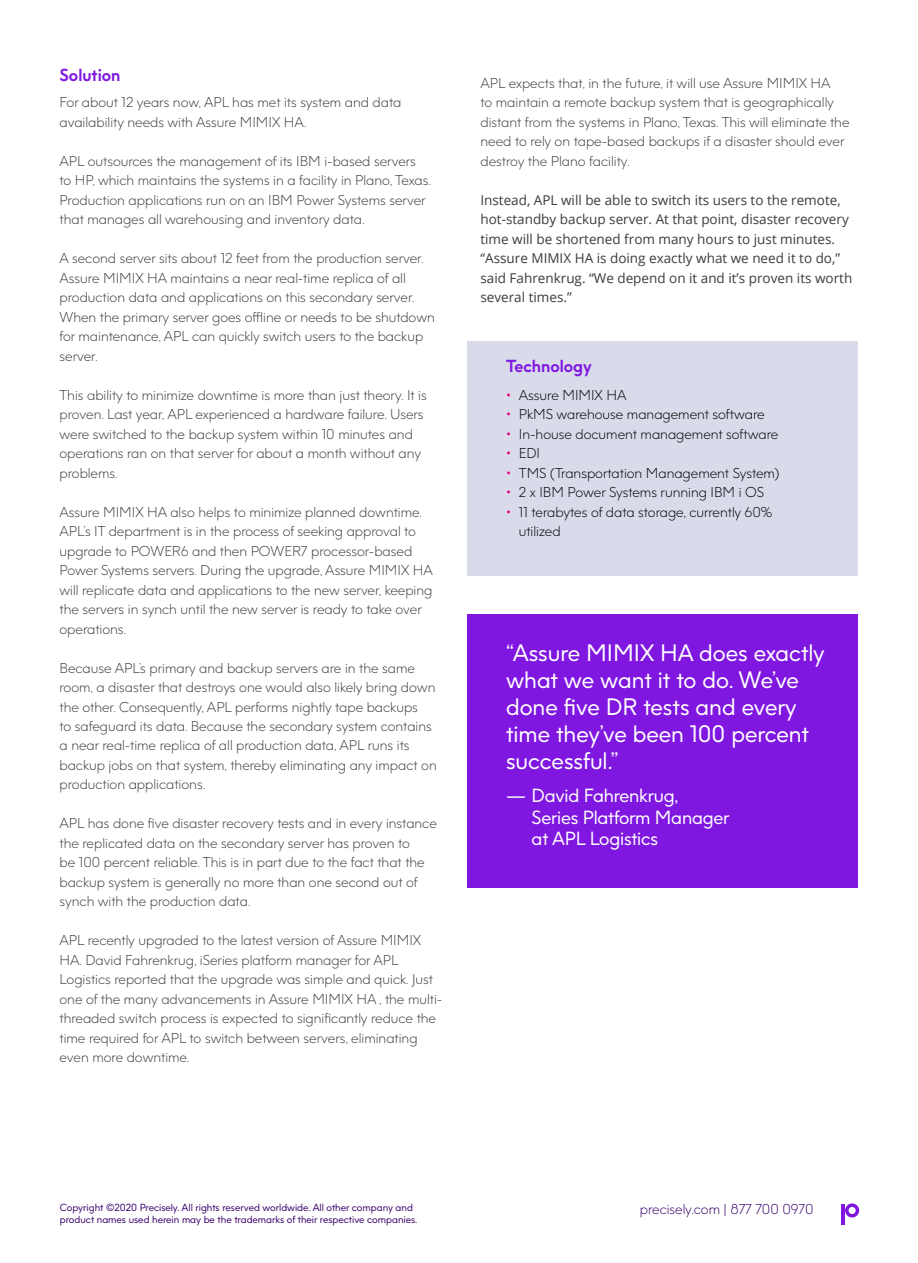
<style>
.page{position:relative;width:918px;height:1263px;background:#fff}
.page>*{position:absolute;margin:0;border:0;box-sizing:border-box;transform-origin:0 0}
.t1{font:22.5px/27px "Precisely";color:#fff}
.t2{font:18px/21.6px "Precisely";letter-spacing:-.01em;color:#fff}
.t3{font:700 16.5px "Precisely";color:#8017e1}
.t4{font:300 13.5px/19.5px "Precisely";color:#3c3c3b}
.t5{font:13.5px/19.5px "Open Sans";color:#3c3c3b}
.t6{font:300 13.5px/19.5px "Precisely";color:#000}
.t7{font:300 13.5px "Precisely";color:#39006b}
.t8{font:9.75px/11.7px "Precisely";color:#39006b}
.s1{font-weight:400;color:#e5007e}
</style>
<div class="page">
<svg style="left:845px;top:1203px;width:14px;height:14px"></svg>
<hr style="left:842px;top:1204px;width:3px;height:20px;background:#8017e1">
<div style="left:468px;top:341px;width:390px;height:234px;background:#d9dbeb"></div>
<div style="left:468px;top:614px;width:390px;height:273px;background:#8017e1"></div>
<p class="t3" style="left:60px;top:65px;width:63px">Solution</p>
<p class="t4" style="left:60px;top:92px;width:343px">For about 12 years now, APL has met its system and data availability needs with Assure MIMIX HA.</p>
<p class="t4" style="left:60px;top:151px;width:373px">APL outsources the management of its IBM i-based servers<br>to HP, which maintains the systems in a facility in Plano, Texas.<br>Production applications run on an IBM Power Systems server that manages all warehousing and inventory data.</p>
<p class="t4" style="left:60px;top:248px;width:377px">A second server sits about 12 feet from the production server.<br>Assure MIMIX HA maintains a near real-time replica of all production data and applications on this secondary server.<br>When the primary server goes offline or needs to be shutdown for maintenance, APL can quickly switch users to the backup server.</p>
<p class="t4" style="left:60px;top:385px;width:369px">This ability to minimize downtime is more than just theory. It is proven. Last year, APL experienced a hardware failure. Users were switched to the backup system within 10 minutes and operations ran on that server for about a month without any problems.</p>
<p class="t4" style="left:60px;top:502px;width:375px">Assure MIMIX HA also helps to minimize planned downtime.<br>APL’s IT department is in the process of seeking approval to upgrade to POWER6 and then POWER7 processor-based Power Systems servers. During the upgrade, Assure MIMIX HA will replicate data and applications to the new server, keeping the servers in synch until the new server is ready to take over operations.</p>
<p class="t4" style="left:60px;top:658px;width:379px">Because APL’s primary and backup servers are in the same room, a disaster that destroys one would also likely bring down the other. Consequently, APL performs nightly tape backups<br>to safeguard its data. Because the secondary system contains a near real-time replica of all production data, APL runs its backup jobs on that system, thereby eliminating any impact on production applications.</p>
<p class="t4" style="left:60px;top:814px;width:379px">APL has done five disaster recovery tests and in every instance the replicated data on the secondary server has proven to<br>be 100 percent reliable. This is in part due to the fact that the backup system is generally no more than one second out of synch with the production data.</p>
<p class="t4" style="left:60px;top:931px;width:384px">APL recently upgraded to the latest version of Assure MIMIX HA. David Fahrenkrug, iSeries platform manager for APL Logistics reported that the upgrade was simple and quick. Just one of the many advancements in Assure MIMIX HA , the multi&shy;threaded switch process is expected to significantly reduce the time required for APL to switch between servers, eliminating even more downtime.</p>
<p class="t4" style="left:480px;top:73px;width:371px">APL expects that, in the future, it will use Assure MIMIX HA<br>to maintain a remote backup system that is geographically distant from the systems in Plano, Texas. This will eliminate the need to rely on tape-based backups if a disaster should ever destroy the Plano facility.</p>
<p class="t5" style="left:480px;top:190px;width:373px">Instead, APL will be able to switch its users to the remote, hot-standby backup server. At that point, disaster recovery time will be shortened from many hours to just minutes. “Assure MIMIX HA is doing exactly what we need it to do,” said Fahrenkrug. “We depend on it and it’s proven its worth several times.”</p>
<p class="t3" style="left:506px;top:356px;width:87px">Technology</p>
<p class="t6" style="left:506px;top:385px;width:122px"><span class="s1">•</span> Assure MIMIX HA</p>
<p class="t6" style="left:506px;top:404px;width:260px"><span class="s1">•</span> PkMS warehouse management software</p>
<p class="t6" style="left:506px;top:424px;width:274px"><span class="s1">•</span> In-house document management software</p>
<p class="t6" style="left:506px;top:443px;width:35px"><span class="s1">•</span> EDI</p>
<p class="t6" style="left:506px;top:463px;width:275px"><span class="s1">•</span> TMS (Transportation Management System)</p>
<p class="t6" style="left:506px;top:482px;width:260px"><span class="s1">•</span> 2 x IBM Power Systems running IBM i OS</p>
<p class="t6" style="left:519px;top:502px;width:255px;text-indent:-13px"><span class="s1">•</span> 11 terabytes of data storage, currently 60% utilized</p>
<h1 class="t1" style="left:506px;top:639px;width:320px">“Assure MIMIX HA does exactly what we want it to do. We’ve done five DR tests and every time they’ve been 100 percent successful.”</h1>
<h2 class="t2" style="left:532px;top:785px;width:199px;text-indent:-26px">— David Fahrenkrug,<br>Series Platform Manager at APL Logistics</h2>
<p class="t8" style="left:60px;top:1202px;width:359px">Copyright ©2020 Precisely. All rights reserved worldwide. All other company and product names used herein may be the trademarks of their respective companies.</p>
<p class="t7" style="left:640px;top:1201px;width:175px">precisely.com | 877 700 0970</p>
</div>
